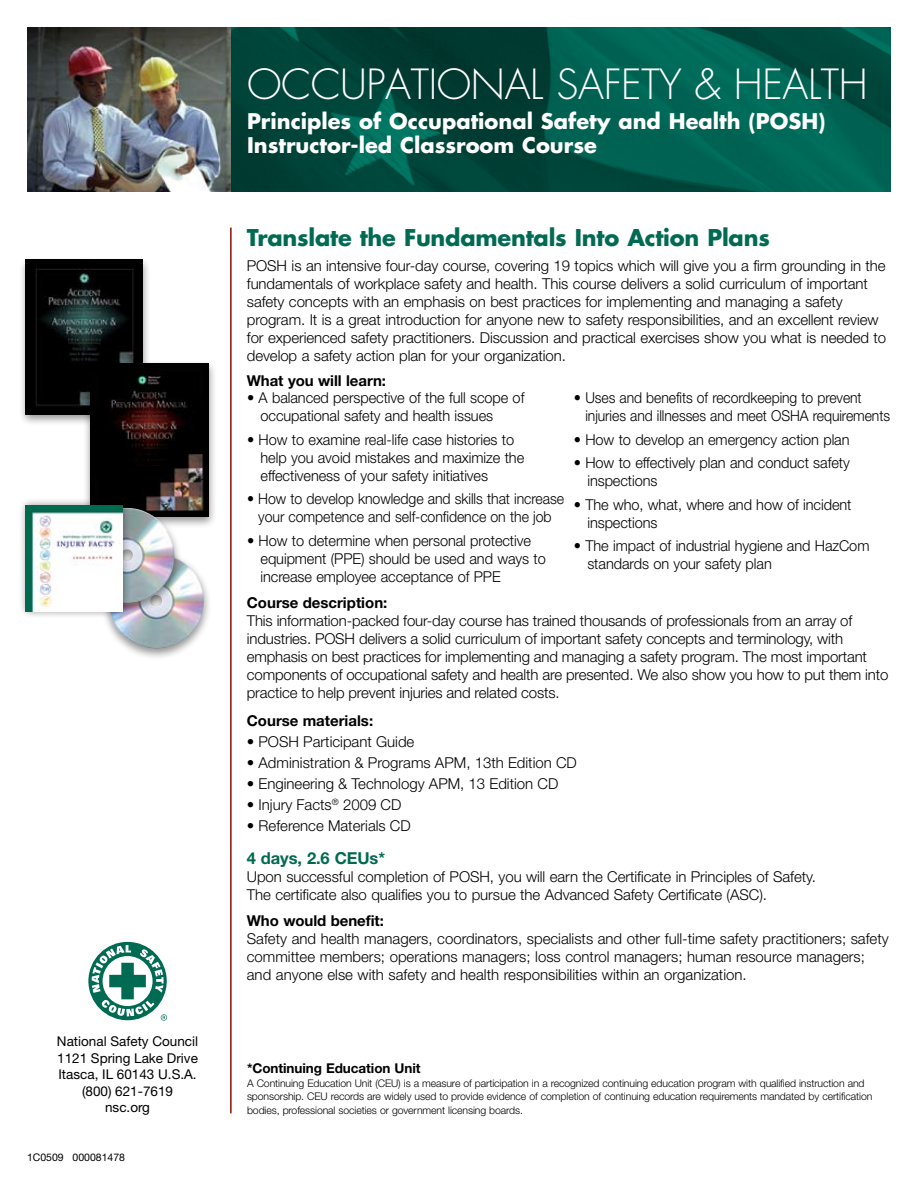
<style>
.page{position:relative;width:918px;height:1188px;background:#fff}
.page>*{position:absolute;margin:0;border:0;box-sizing:border-box;transform-origin:0 0}
.t1{font:300 40.5px "Futura Std";letter-spacing:-.01em;color:#fff}
.t2{font:700 22.5px "Futura Std";letter-spacing:-.01em;color:#006a53}
.t3{font:700 21px/24px "Futura Std";color:#fff}
.t4{font:700 16.5px "Helvetica Neue LT Std";letter-spacing:-.005em;color:#006a51}
.t5{font:300 15px/18px "Helvetica Neue LT Std";letter-spacing:-.005em;color:#000}
.t6{font:300 15px/18px "Helvetica Neue LT Std";letter-spacing:-.005em;color:#000;text-align:center;scale:.94 1}
.t7{font:700 15px "Helvetica Neue LT Std";color:#000}
.t8{font:13.5px/16.5px "Helvetica Neue LT Std";color:#000;text-align:center}
.t9{font:700 13.5px "Helvetica Neue LT Std";letter-spacing:-.005em;color:#000}
.t10{font:300 10.5px/13.5px "Helvetica Neue LT Std";letter-spacing:-.01em;color:#000}
.t11{font:10.5px "Helvetica Neue LT Std";color:#000}
</style>
<div class="page">
<hr style="left:230px;top:228px;width:2px;height:885px;background:#8b0f04">
<svg style="left:92px;top:945px;width:75px;height:76px"></svg>
<img style="left:231px;top:27px;width:660px;height:164px">
<div style="left:18px;top:256px;width:139px;height:184px;background:#000;opacity:.43"></div>
<img style="left:26px;top:260px;width:117px;height:154px">
<div style="left:100px;top:549px;width:130px;height:136px;background:#000;opacity:.43"></div>
<img style="left:108px;top:554px;width:96px;height:95px">
<div style="left:83px;top:359px;width:140px;height:180px;background:#000;opacity:.43"></div>
<img style="left:91px;top:363px;width:118px;height:154px">
<div style="left:71px;top:504px;width:129px;height:136px;background:#000;opacity:.43"></div>
<img style="left:137px;top:508px;width:38px;height:95px">
<div style="left:18px;top:497px;width:119px;height:129px;background:#000;opacity:.43"></div>
<img style="left:26px;top:505px;width:97px;height:106px">
<img style="left:27px;top:27px;width:204px;height:164px">
<p class="t8" style="left:57px;top:1033px;width:143px">National Safety Council<br>1121 Spring Lake Drive<br>Itasca, IL 60143 U.S.A. (800) 621-7619<br>nsc.org</p>
<p class="t11" style="left:27px;top:1151px;width:100px">1C0509 000081478</p>
<h1 class="t1" style="left:247px;top:59px;width:622px">OCCUPATIONAL SAFETY &amp; HEALTH</h1>
<h3 class="t3" style="left:247px;top:109px;width:580px">Principles of Occupational Safety and Health (POSH)<br>Instructor-led Classroom Course</h3>
<h2 class="t2" style="left:247px;top:223px;width:525px">Translate the Fundamentals Into Action Plans</h2>
<p class="t5" style="left:247px;top:256px;width:641px">POSH is an intensive four-day course, covering 19 topics which will give you a firm grounding in the fundamentals of workplace safety and health. This course delivers a solid curriculum of important safety concepts with an emphasis on best practices for implementing and managing a safety program. It is a great introduction for anyone new to safety responsibilities, and an excellent review for experienced safety practitioners. Discussion and practical exercises show you what is needed to develop a safety action plan for your organization.</p>
<p class="t7" style="left:247px;top:371px;width:141px">What you will learn:</p>
<p class="t5" style="left:261px;top:389px;width:265px;text-indent:-14px">• A balanced perspective of the full scope of occupational safety and health issues</p>
<p class="t5" style="left:261px;top:430px;width:265px;text-indent:-14px">• How to examine real-life case histories to help you avoid mistakes and maximize the effectiveness of your safety initiatives</p>
<p class="t6" style="left:247px;top:489px;width:339px">• How to develop knowledge and skills that increase your competence and self-confidence on the job</p>
<p class="t5" style="left:261px;top:531px;width:287px;text-indent:-14px">• How to determine when personal protective equipment (PPE) should be used and ways to increase employee acceptance of PPE</p>
<p class="t5" style="left:585px;top:389px;width:306px;text-indent:-12px">• Uses and benefits of recordkeeping to prevent injuries and illnesses and meet OSHA requirements</p>
<p class="t5" style="left:574px;top:430px;width:277px">• How to develop an emergency action plan</p>
<p class="t5" style="left:587px;top:453px;width:264px;text-indent:-14px">• How to effectively plan and conduct safety inspections</p>
<p class="t5" style="left:587px;top:495px;width:266px;text-indent:-14px">• The who, what, where and how of incident inspections</p>
<p class="t5" style="left:587px;top:536px;width:284px;text-indent:-14px">• The impact of industrial hygiene and HazCom standards on your safety plan</p>
<p class="t7" style="left:247px;top:594px;width:142px">Course description:</p>
<p class="t5" style="left:247px;top:612px;width:643px">This information-packed four-day course has trained thousands of professionals from an array of industries. POSH delivers a solid curriculum of important safety concepts and terminology, with emphasis on best practices for implementing and managing a safety program. The most important components of occupational safety and health are presented. We also show you how to put them into practice to help prevent injuries and related costs.</p>
<p class="t7" style="left:247px;top:712px;width:128px">Course materials:</p>
<p class="t5" style="left:247px;top:732px;width:169px">• POSH Participant Guide</p>
<p class="t5" style="left:247px;top:753px;width:332px">• Administration &amp; Programs APM, 13th Edition CD</p>
<p class="t5" style="left:247px;top:774px;width:313px">• Engineering &amp; Technology APM, 13 Edition CD</p>
<p class="t5" style="left:247px;top:795px;width:156px">• Injury Facts<sup>®</sup> 2009 CD</p>
<p class="t5" style="left:247px;top:816px;width:165px">• Reference Materials CD</p>
<p class="t4" style="left:247px;top:848px;width:140px">4 days, 2.6 CEUs*</p>
<p class="t5" style="left:247px;top:867px;width:570px">Upon successful completion of POSH, you will earn the Certificate in Principles of Safety.<br>The certificate also qualifies you to pursue the Advanced Safety Certificate (ASC).</p>
<p class="t7" style="left:247px;top:912px;width:139px">Who would benefit:</p>
<p class="t5" style="left:247px;top:930px;width:643px">Safety and health managers, coordinators, specialists and other full-time safety practitioners; safety committee members; operations managers; loss control managers; human resource managers; and anyone else with safety and health responsibilities within an organization.</p>
<p class="t9" style="left:247px;top:1060px;width:175px">*Continuing Education Unit</p>
<p class="t10" style="left:247px;top:1076px;width:627px">A Continuing Education Unit (CEU) is a measure of participation in a recognized continuing education program with qualified instruction and sponsorship. CEU records are widely used to provide evidence of completion of continuing education requirements mandated by certification bodies, professional societies or government licensing boards.</p>
</div>
